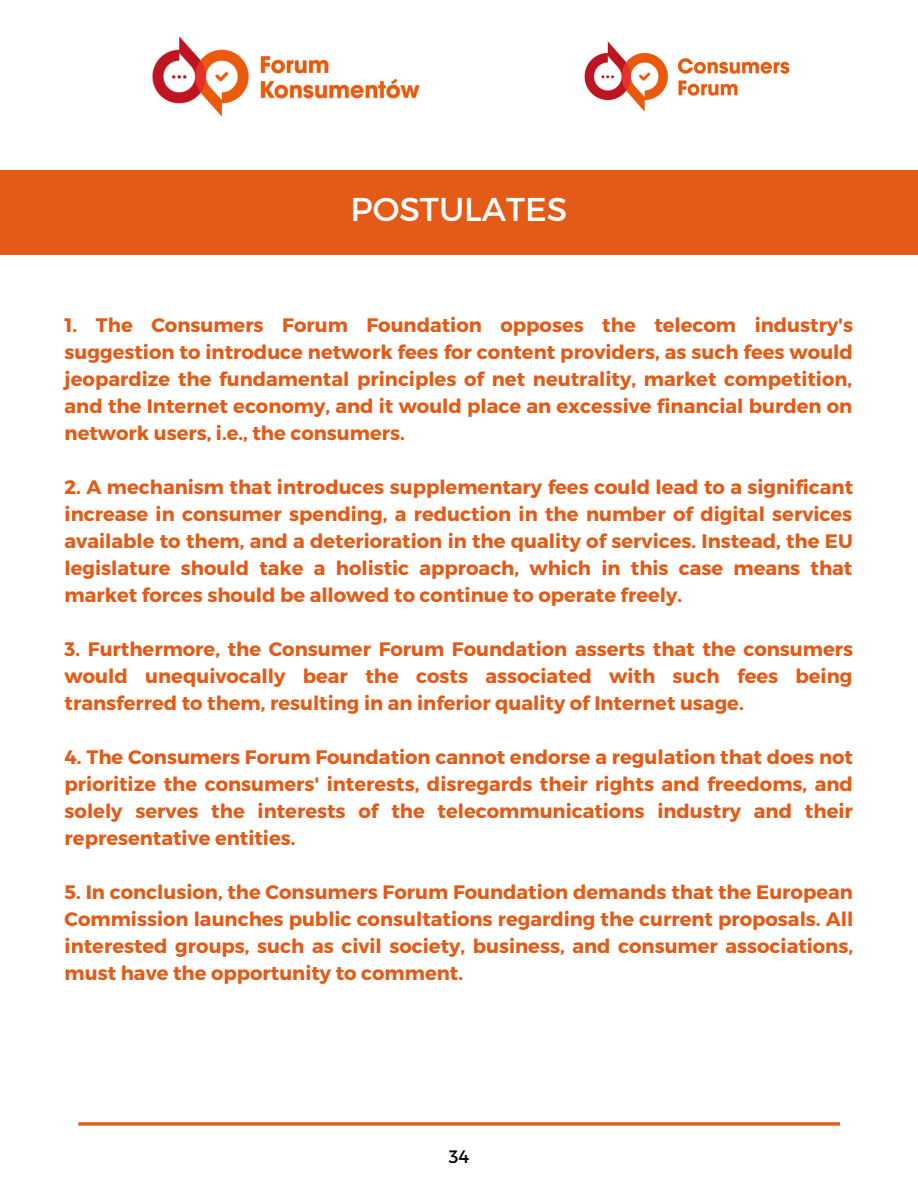
<style>
.page{position:relative;width:918px;height:1188px;background:#fff}
.page>*{position:absolute;margin:0;border:0;box-sizing:border-box;transform-origin:0 0}
.t1{font:33px "Montserrat";color:#fff}
.t2{font:700 19.5px/27px "Montserrat";color:#e35b16;text-align:justify}
.t3{font:18px "Montserrat";color:#000}
</style>
<div class="page">
<svg style="left:78px;top:1122px;width:762px;height:4px;background:#e7743a"></svg>
<img style="left:152px;top:36px;width:268px;height:81px">
<div style="left:0;top:170px;width:918px;height:84px;background:#e35b16"></div>
<img style="left:584px;top:41px;width:206px;height:71px">
<p class="t1" style="left:350px;top:188px;width:219px">POSTULATES</p>
<p class="t2" style="left:65px;top:310px;width:790px">1. The Consumers Forum Foundation opposes the telecom industry's suggestion to introduce network fees for content providers, as such fees would jeopardize the fundamental principles of net neutrality, market competition, and the Internet economy, and it would place an excessive financial burden on network users, i.e., the consumers.</p>
<p class="t2" style="left:65px;top:472px;width:790px">2. A mechanism that introduces supplementary fees could lead to a significant increase in consumer spending, a reduction in the number of digital services available to them, and a deterioration in the quality of services. Instead, the EU legislature should take a holistic approach, which in this case means that market forces should be allowed to continue to operate freely.</p>
<p class="t2" style="left:65px;top:634px;width:790px">3. Furthermore, the Consumer Forum Foundation asserts that the consumers would unequivocally bear the costs associated with such fees being transferred to them, resulting in an inferior quality of Internet usage.</p>
<p class="t2" style="left:65px;top:742px;width:790px">4. The Consumers Forum Foundation cannot endorse a regulation that does not prioritize the consumers' interests, disregards their rights and freedoms, and solely serves the interests of the telecommunications industry and their representative entities.</p>
<p class="t2" style="left:65px;top:877px;width:790px">5. In conclusion, the Consumers Forum Foundation demands that the European Commission launches public consultations regarding the current proposals. All interested groups, such as civil society, business, and consumer associations, must have the opportunity to comment.</p>
<p class="t3" style="left:449px;top:1145px;width:22px">34</p>
</div>
